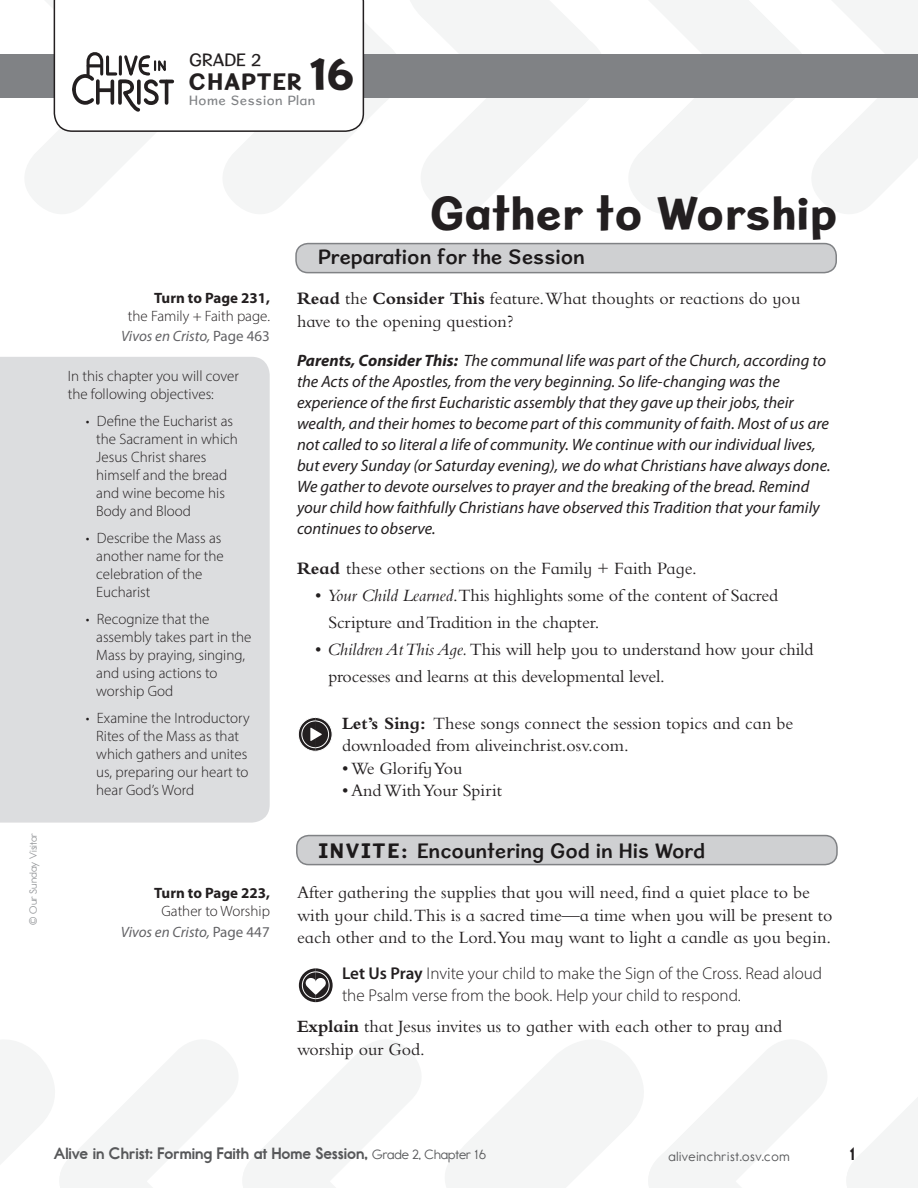
<style>
.page{position:relative;width:918px;height:1188px;background:#fff}
.page>*{position:absolute;margin:0;border:0;box-sizing:border-box;transform-origin:0 0}
.A-head{font:48px "Sweater School Xb";color:#231f20}
.Chapter_Title{font:24px "Sweater School Xb";letter-spacing:.03em;color:#231f20}
.Head_Bar_Runin{font:21px "Sweater School Sb";color:#231f20}
.Head_Bar_Opener{font:21px "Sweater School Sb";color:#231f20}
.Basel_Text_After_Bar{font:18px/22.5px "Bembo Infant MT Std";color:#231f20}
.Bullet_List{font:18px/27px "Bembo Infant MT Std";letter-spacing:-.01em;color:#231f20}
.Feature_Text_Runin{font:18px/22.5px "Bembo Infant MT Std";color:#231f20}
.Basel_Text_Small_Spa{font:18px/22.5px "Bembo Infant MT Std";color:#231f20}
.Feature_Bullet_List{font:18px "Bembo Infant MT Std";color:#231f20}
.Chapter_Grade{font:18px "Sweater School Rg";color:#231f20}
.Folio{font:18px "Report School Hv";color:#231f20}
.Pray_Feature{font:300 17.1px/21.3px "Myriad Pro";color:#231f20}
.Consider_this_Text{font:italic 16.5px/21px "Myriad Pro";color:#231f20}
.Folio_Left{font:16.5px "Report School Hv";color:#57585a}
.Chapter_Box_BL{font:300 15px/18px "Myriad Pro";color:#231f20}
.Chapter_BoxText{font:300 15px/18px "Myriad Pro";color:#231f20}
.t1{font:italic 15px "Myriad Pro";color:#636366}
.SideBar_Reg{font:300 15px "Myriad Pro";color:#231f20}
.Sidebar_Bold{font:700 15px "Myriad Pro";color:#231f20}
.Folio_Web{font:13.5px "Report School Rg";letter-spacing:.05em;color:#57585a}
.Home_Session{font:13.5px "Sweater School Rg";letter-spacing:.04em;color:#808285}
.Copyright{font:10.5px "Report School Rg";color:#97999c}
.s1{font-size:48px}
.s2{font-style:normal}
.s3{font-weight:700}
.s4{font-style:italic}
.s5{font-family:"Sweater School Xb"}
.s6{font-weight:600}
.s7{font-family:"Report School Rg";font-size:13.5px}
</style>
<div class="page">
<svg style="left:445px;top:1040px;width:473px;height:148px"></svg>
<svg style="left:0;top:1040px;width:421px;height:148px"></svg>
<svg style="left:629px;top:0;width:289px;height:214px"></svg>
<div style="left:0;top:357px;width:270px;height:466px;background:#dcdddf"></div>
<div style="left:0;top:54px;width:918px;height:44px;background:#808285"></div>
<svg style="left:25px;top:0;width:576px;height:214px"></svg>
<svg style="left:298px;top:717px;width:34px;height:35px"></svg>
<svg style="left:299px;top:968px;width:34px;height:34px"></svg>
<div style="left:297px;top:836px;width:540px;height:29px;background:#cfd0d2;border-radius:12px"></div>
<div style="left:296px;top:835px;width:542px;height:30px;border:2px solid #808285;border-radius:12px"></div>
<div style="left:296px;top:244px;width:540px;height:29px;background:#cfd0d2;border-radius:12px"></div>
<div style="left:296px;top:243px;width:541px;height:30px;border:2px solid #808285;border-radius:12px"></div>
<p class="Chapter_Grade" style="left:189px;top:49px;width:74px">GRADE 2</p>
<p class="Chapter_Title" style="left:189px;top:66px;width:168px">CHAPTER <span class="s1">16</span></p>
<p class="Home_Session" style="left:189px;top:92px;width:128px">Home Session Plan</p>
<p class="Copyright" style="left:27px;top:925px;width:93px;rotate:-90deg">© Our Sunday Visitor</p>
<p class="Sidebar_Bold" style="left:154px;top:289px;width:117px">Turn to Page 231,</p>
<p class="SideBar_Reg" style="left:128px;top:307px;width:144px">the Family + Faith page.</p>
<p class="t1" style="left:121px;top:327px;width:150px">Vivos en Cristo, <span class="s2">Page 463</span></p>
<p class="Chapter_BoxText" style="left:68px;top:367px;width:173px">In this chapter you will cover the following objectives:</p>
<p class="Chapter_Box_BL" style="left:96px;top:412px;width:143px;text-indent:-10px">• Define the Eucharist as the Sacrament in which<br>Jesus Christ shares himself and the bread and wine become his<br>Body and Blood</p>
<p class="Chapter_Box_BL" style="left:96px;top:529px;width:129px;text-indent:-10px">• Describe the Mass as another name for the celebration of the<br>Eucharist</p>
<p class="Chapter_Box_BL" style="left:96px;top:610px;width:157px;text-indent:-10px">• Recognize that the assembly takes part in the<br>Mass by praying, singing, and using actions to worship God</p>
<p class="Chapter_Box_BL" style="left:96px;top:709px;width:155px;text-indent:-10px">• Examine the Introductory<br>Rites of the Mass as that which gathers and unites us, preparing our heart to hear God’s Word</p>
<p class="Sidebar_Bold" style="left:154px;top:883px;width:117px">Turn to Page 223,</p>
<p class="SideBar_Reg" style="left:161px;top:902px;width:110px">Gather to Worship</p>
<p class="t1" style="left:121px;top:923px;width:150px">Vivos en Cristo, <span class="s2">Page 447</span></p>
<p class="A-head" style="left:429px;top:183px;width:409px">Gather to Worship</p>
<p class="Head_Bar_Opener" style="left:318px;top:244px;width:269px">Preparation for the Session</p>
<p class="Basel_Text_After_Bar" style="left:297px;top:287px;width:505px"><span class="s3">Read</span> the <span class="s3">Consider This</span> feature.What thoughts or reactions do you have to the opening question?</p>
<p class="Consider_this_Text" style="left:297px;top:350px;width:535px"><span class="s3">Parents, Consider This:</span> The communal life was part of the Church, according to the Acts of the Apostles, from the very beginning. So life-changing was the experience of the first Eucharistic assembly that they gave up their jobs, their wealth, and their homes to become part of this community of faith. Most of us are not called to so literal a life of community. We continue with our individual lives, but every Sunday (or Saturday evening), we do what Christians have always done.<br>We gather to devote ourselves to prayer and the breaking of the bread. Remind your child how faithfully Christians have observed this Tradition that your family continues to observe.</p>
<p class="Basel_Text_After_Bar" style="left:297px;top:557px;width:401px"><span class="s3">Read</span> these other sections on the Family + Faith Page.</p>
<p class="Bullet_List" style="left:328px;top:582px;width:451px;text-indent:-14px">• <span class="s4">Your Child Learned</span>.This highlights some of the content of Sacred<br>Scripture and Tradition in the chapter.</p>
<p class="Bullet_List" style="left:328px;top:636px;width:486px;text-indent:-14px">• <span class="s4">Children At This Age.</span> This will help you to understand how your child processes and learns at this developmental level.</p>
<p class="Feature_Text_Runin" style="left:342px;top:712px;width:453px"><span class="s3">Let’s Sing:</span> These songs connect the session topics and can be downloaded from aliveinchrist.osv.com.</p>
<p class="Feature_Bullet_List" style="left:342px;top:758px;width:122px">• We GlorifyYou</p>
<p class="Feature_Bullet_List" style="left:342px;top:780px;width:162px">• AndWithYour Spirit</p>
<p class="Head_Bar_Runin" style="left:319px;top:837px;width:388px"><span class="s5">INVITE:</span> Encountering God in His Word</p>
<p class="Basel_Text_After_Bar" style="left:297px;top:881px;width:537px">After gathering the supplies that you will need, find a quiet place to be with your child.This is a sacred time—a time when you will be present to each other and to the Lord.You may want to light a candle as you begin.</p>
<p class="Pray_Feature" style="left:342px;top:963px;width:482px"><span class="s6">Let Us Pray</span> Invite your child to make the Sign of the Cross. Read aloud the Psalm verse from the book. Help your child to respond.</p>
<p class="Basel_Text_Small_Spa" style="left:297px;top:1015px;width:487px"><span class="s3">Explain</span> that Jesus invites us to gather with each other to pray and worship our God.</p>
<p class="Folio_Left" style="left:54px;top:1143px;width:434px">Alive in Christ: Forming Faith at Home Session, <span class="s7">Grade 2, Chapter 16</span></p>
<p class="Folio_Web" style="left:669px;top:1149px;width:123px">aliveinchrist.osv.com</p>
<p class="Folio" style="left:850px;top:1143px;width:6px">1</p>
</div>
